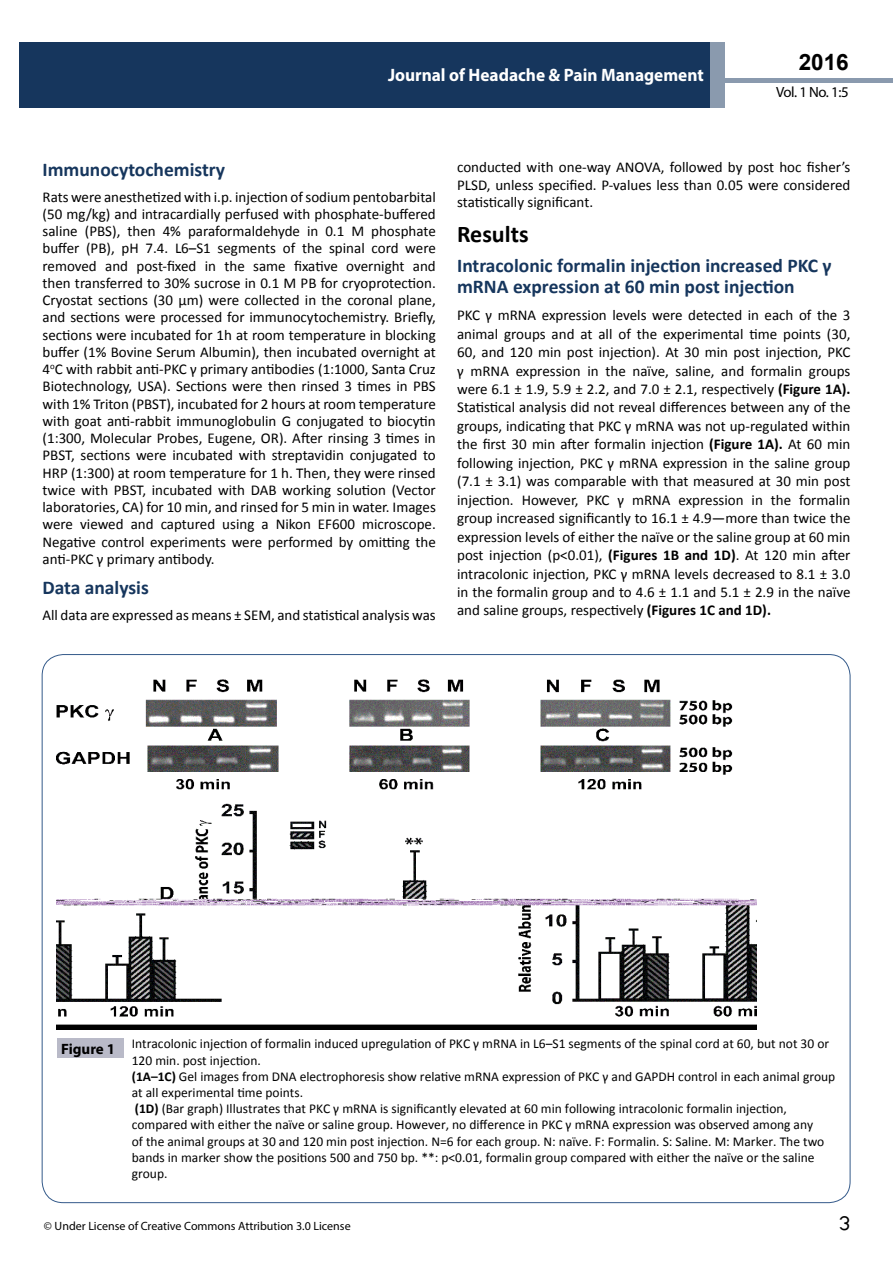
<style>
.page{position:relative;width:893px;height:1263px;background:#fff}
.page>*{position:absolute;margin:0;border:0;box-sizing:border-box;transform-origin:0 0}
.t1{font:25.5px "Tunga";color:#000}
.t2{font:700 24px "Calibri";color:#000}
.t3{font:700 22.5px "Arial";color:#000}
.t4{font:700 19.5px/21.5px "Calibri";color:#16365d}
.t5{font:700 18px "Myriad Pro";color:#fff;scale:.96 1}
.t6{font:15px/17.2px "Calibri";color:#000;text-align:justify}
.t7{font:700 15px "Myriad Pro";color:#000}
.t8{font:14.85px "Myriad Pro";color:#000}
.t9{font:13.5px/16.2px "Calibri";color:#000}
.t10{font:12px "Myriad Pro";color:#000}
.s1{font-weight:700}
</style>
<div class="page">
<hr style="left:725px;top:78px;width:168px;height:4px;background:#8a9aae">
<div style="left:19px;top:42px;width:690px;height:66px;background:#16365d"></div>
<div style="left:709px;top:42px;width:16px;height:66px;background:#8a9aae"></div>
<div style="left:57px;top:1038px;width:66px;height:20px;background:#b9bac8"></div>
<img style="left:57px;top:679px;width:699px;height:351px">
<p class="t5" style="left:388px;top:64px;width:330px">Journal of Headache &amp; Pain Management</p>
<p class="t5" style="left:585px;top:74px;width:128px">ISSN 1698-9465</p>
<h3 class="t3" style="left:799px;top:47px;width:52px">2016</h3>
<p class="t8" style="left:776px;top:83px;width:74px">Vol. 1 No. 1:5</p>
<h3 class="t4" style="left:43px;top:159px;width:184px">Immunocytochemistry</h3>
<p class="t6" style="left:43px;top:188px;width:395px">Rats were anesthetized with i.p. injection of sodium pentobarbital (50 mg/kg) and intracardially perfused with phosphate-buffered saline (PBS), then 4% paraformaldehyde in 0.1 M phosphate buffer (PB), pH 7.4. L6–S1 segments of the spinal cord were removed and post-fixed in the same fixative overnight and then transferred to 30% sucrose in 0.1 M PB for cryoprotection.<br>Cryostat sections (30 µm) were collected in the coronal plane, and sections were processed for immunocytochemistry. Briefly, sections were incubated for 1h at room temperature in blocking buffer (1% Bovine Serum Albumin), then incubated overnight at 4<sup>o</sup>C with rabbit anti-PKC γ primary antibodies (1:1000, Santa Cruz Biotechnology, USA). Sections were then rinsed 3 times in PBS with 1% Triton (PBST), incubated for 2 hours at room temperature with goat anti-rabbit immunoglobulin G conjugated to biocytin (1:300, Molecular Probes, Eugene, OR). After rinsing 3 times in PBST, sections were incubated with streptavidin conjugated to HRP (1:300) at room temperature for 1 h. Then, they were rinsed twice with PBST, incubated with DAB working solution (Vector laboratories, CA) for 10 min, and rinsed for 5 min in water. Images were viewed and captured using a Nikon EF600 microscope.<br>Negative control experiments were performed by omitting the anti-PKC γ primary antibody.</p>
<h3 class="t4" style="left:43px;top:577px;width:108px">Data analysis</h3>
<p class="t6" style="left:43px;top:606px;width:395px">All data are expressed as means ± SEM, and statistical analysis was</p>
<p class="t6" style="left:457px;top:159px;width:395px">conducted with one-way ANOVA, followed by post hoc fisher’s PLSD, unless specified. P-values less than 0.05 were considered statistically significant.</p>
<h2 class="t2" style="left:457px;top:218px;width:73px">Results</h2>
<h3 class="t4" style="left:457px;top:255px;width:376px">Intracolonic formalin injection increased PKC γ mRNA expression at 60 min post injection</h3>
<p class="t6" style="left:457px;top:306px;width:395px;line-height:18.5px">PKC γ mRNA expression levels were detected in each of the 3 animal groups and at all of the experimental time points (30, 60, and 120 min post injection). At 30 min post injection, PKC γ mRNA expression in the naïve, saline, and formalin groups were 6.1 ± 1.9, 5.9 ± 2.2, and 7.0 ± 2.1, respectively <span class="s1">(Figure 1A).<br></span>Statistical analysis did not reveal differences between any of the groups, indicating that PKC γ mRNA was not up-regulated within the first 30 min after formalin injection <span class="s1">(Figure 1A).</span> At 60 min following injection, PKC γ mRNA expression in the saline group (7.1 ± 3.1) was comparable with that measured at 30 min post injection. However, PKC γ mRNA expression in the formalin group increased significantly to 16.1 ± 4.9—more than twice the expression levels of either the naïve or the saline group at 60 min post injection (p&lt;0.01), <span class="s1">(Figures 1B and 1D)</span>. At 120 min after intracolonic injection, PKC γ mRNA levels decreased to 8.1 ± 3.0 in the formalin group and to 4.6 ± 1.1 and 5.1 ± 2.9 in the naïve and saline groups, respectively <span class="s1">(Figures 1C and 1D).</span></p>
<p class="t7" style="left:61px;top:1039px;width:56px">Figure 1</p>
<p class="t9" style="left:132px;top:1036px;width:705px">Intracolonic injection of formalin induced upregulation of PKC γ mRNA in L6–S1 segments of the spinal cord at 60, but not 30 or 120 min. post injection.<br><span class="s1">(1A–1C)</span> Gel images from DNA electrophoresis show relative mRNA expression of PKC γ and GAPDH control in each animal group at all experimental time points.<br><span class="s1">(1D)</span> (Bar graph) Illustrates that PKC γ mRNA is significantly elevated at 60 min following intracolonic formalin injection, compared with either the naïve or saline group. However, no difference in PKC γ mRNA expression was observed among any<br>of the animal groups at 30 and 120 min post injection. N=6 for each group. N: naïve. F: Formalin. S: Saline. M: Marker. The two bands in marker show the positions 500 and 750 bp. **: p&lt;0.01, formalin group compared with either the naïve or the saline group.</p>
<p class="t10" style="left:44px;top:1218px;width:308px">© Under License of Creative Commons Attribution 3.0 License</p>
<h1 class="t1" style="left:839px;top:1206px;width:13px">3</h1>
</div>
